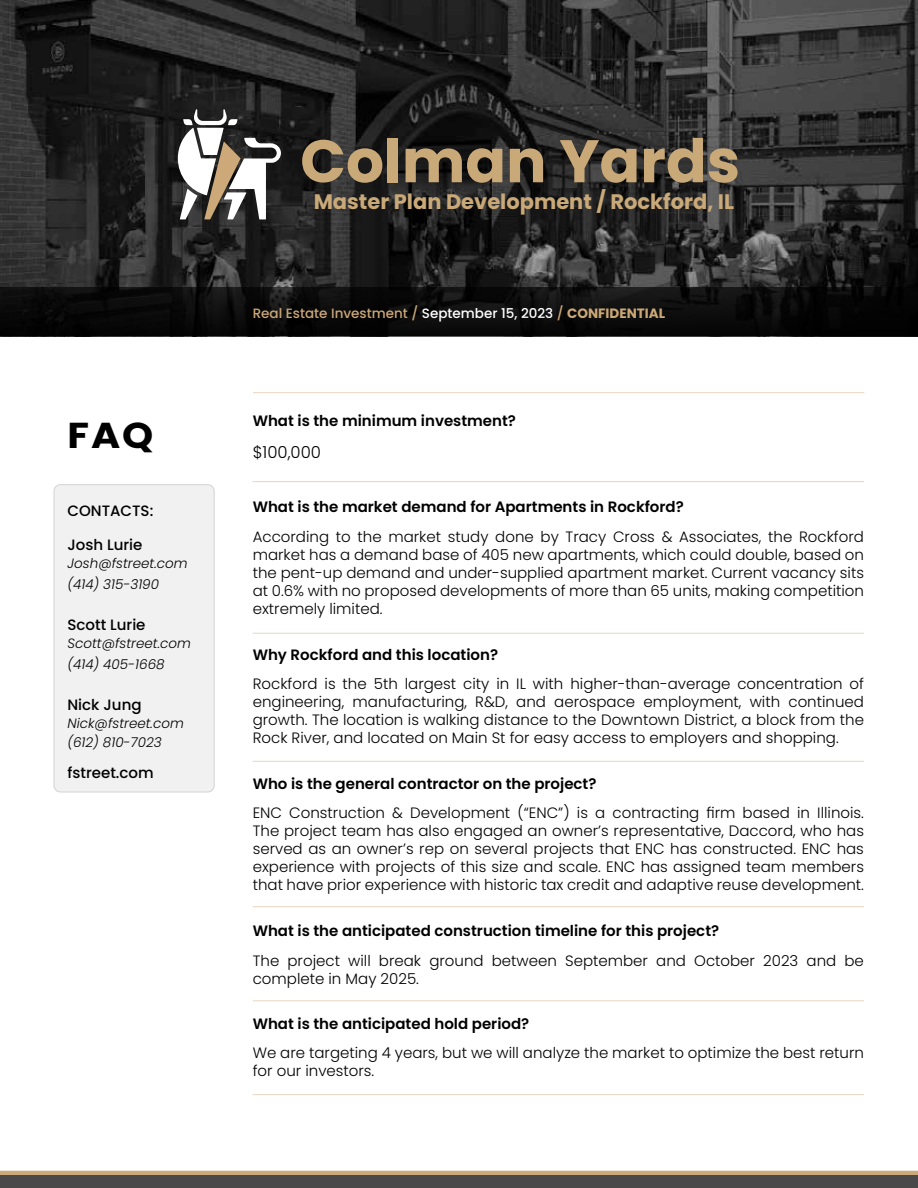
<style>
.page{position:relative;width:918px;height:1188px;background:#fff}
.page>*{position:absolute;margin:0;border:0;box-sizing:border-box;transform-origin:0 0}
.t1{font:700 60px "Poppins";color:#caa979}
.t2{font:700 36px "Poppins";color:#000;scale:1.1 1}
.t3{font:700 21px "Poppins";color:#caa979}
.t4{font:300 16.5px "Poppins";color:#000}
.t5{font:300 15px/18px "Poppins";color:#000;text-align:justify}
.t6{font:600 15px "Poppins";color:#000}
.t7{font:500 15px "Poppins";color:#000}
.t8{font:italic 300 13.5px/20.4px "Poppins";color:#000}
.t9{font:500 13.5px "Poppins";color:#cca777}
.s1{color:#fff}
.s2{font-weight:700}
</style>
<div class="page">
<img style="left:0;top:0;width:918px;height:337px">
<div style="left:0;top:287px;width:918px;height:48px;background:linear-gradient(to bottom,#101010,#040404)"></div>
<svg style="left:178px;top:109px;width:103px;height:110px"></svg>
<hr style="left:253px;top:1094px;width:611px;height:1px;background:#cda979">
<hr style="left:253px;top:1000px;width:611px;height:1px;background:#cda979">
<hr style="left:253px;top:906px;width:611px;height:1px;background:#cda979">
<hr style="left:253px;top:761px;width:611px;height:1px;background:#cda979">
<hr style="left:253px;top:633px;width:611px;height:1px;background:#cda979">
<hr style="left:253px;top:481px;width:611px;height:1px;background:#cda979">
<div style="left:54px;top:485px;width:160px;height:307px;background:#f1f1f2;border-radius:6px"></div>
<div style="left:54px;top:484px;width:161px;height:308px;border:1px solid #d1d3d4;border-radius:6px"></div>
<hr style="left:253px;top:392px;width:611px;height:1px;background:#cda979">
<hr style="left:0;top:1171px;width:918px;height:4px;background:#cda979">
<div style="left:0;top:1175px;width:918px;height:13px;background:#494949"></div>
<h2 class="t2" style="left:68px;top:415px;width:80px">FAQ</h2>
<p class="t7" style="left:68px;top:502px;width:87px">CONTACTS:</p>
<p class="t7" style="left:68px;top:536px;width:77px">Josh Lurie</p>
<p class="t8" style="left:68px;top:554px;width:122px">Josh@fstreet.com (414) 315-3190</p>
<p class="t7" style="left:68px;top:616px;width:80px">Scott Lurie</p>
<p class="t8" style="left:68px;top:634px;width:125px">Scott@fstreet.com (414) 405-1668</p>
<p class="t7" style="left:68px;top:696px;width:76px">Nick Jung</p>
<p class="t8" style="left:68px;top:714px;width:118px;line-height:18.6px">Nick@fstreet.com (612) 810-7023</p>
<p class="t7" style="left:68px;top:764px;width:88px">fstreet.com</p>
<h1 class="t1" style="left:300px;top:126px;width:441px">Colman Yards</h1>
<h3 class="t3" style="left:314px;top:190px;width:422px">Master Plan Development / Rockford, IL</h3>
<p class="t9" style="left:253px;top:306px;width:414px">Real Estate Investment / <span class="s1">September 15, 2023</span> / <span class="s2">CONFIDENTIAL</span></p>
<p class="t6" style="left:253px;top:412px;width:265px">What is the minimum investment?</p>
<p class="t4" style="left:253px;top:442px;width:70px">$100,000</p>
<p class="t6" style="left:253px;top:498px;width:433px">What is the market demand for Apartments in Rockford?</p>
<p class="t5" style="left:253px;top:528px;width:613px">According to the market study done by Tracy Cross &amp; Associates, the Rockford market has a demand base of 405 new apartments, which could double, based on the pent-up demand and under-supplied apartment market. Current vacancy sits at 0.6% with no proposed developments of more than 65 units, making competition extremely limited.</p>
<p class="t6" style="left:253px;top:646px;width:247px">Why Rockford and this location?</p>
<p class="t5" style="left:253px;top:675px;width:613px">Rockford is the 5th largest city in IL with higher-than-average concentration of engineering, manufacturing, R&amp;D, and aerospace employment, with continued growth. The location is walking distance to the Downtown District, a block from the Rock River, and located on Main St for easy access to employers and shopping.</p>
<p class="t6" style="left:253px;top:775px;width:345px">Who is the general contractor on the project?</p>
<p class="t5" style="left:253px;top:804px;width:613px">ENC Construction &amp; Development (“ENC”) is a contracting firm based in Illinois.<br>The project team has also engaged an owner’s representative, Daccord, who has served as an owner’s rep on several projects that ENC has constructed. ENC has experience with projects of this size and scale. ENC has assigned team members that have prior experience with historic tax credit and adaptive reuse development.</p>
<p class="t6" style="left:253px;top:922px;width:468px">What is the anticipated construction timeline for this project?</p>
<p class="t5" style="left:253px;top:952px;width:613px">The project will break ground between September and October 2023 and be complete in May 2025.</p>
<p class="t6" style="left:253px;top:1015px;width:278px">What is the anticipated hold period?</p>
<p class="t5" style="left:253px;top:1044px;width:613px">We are targeting 4 years, but we will analyze the market to optimize the best return for our investors.</p>
</div>
